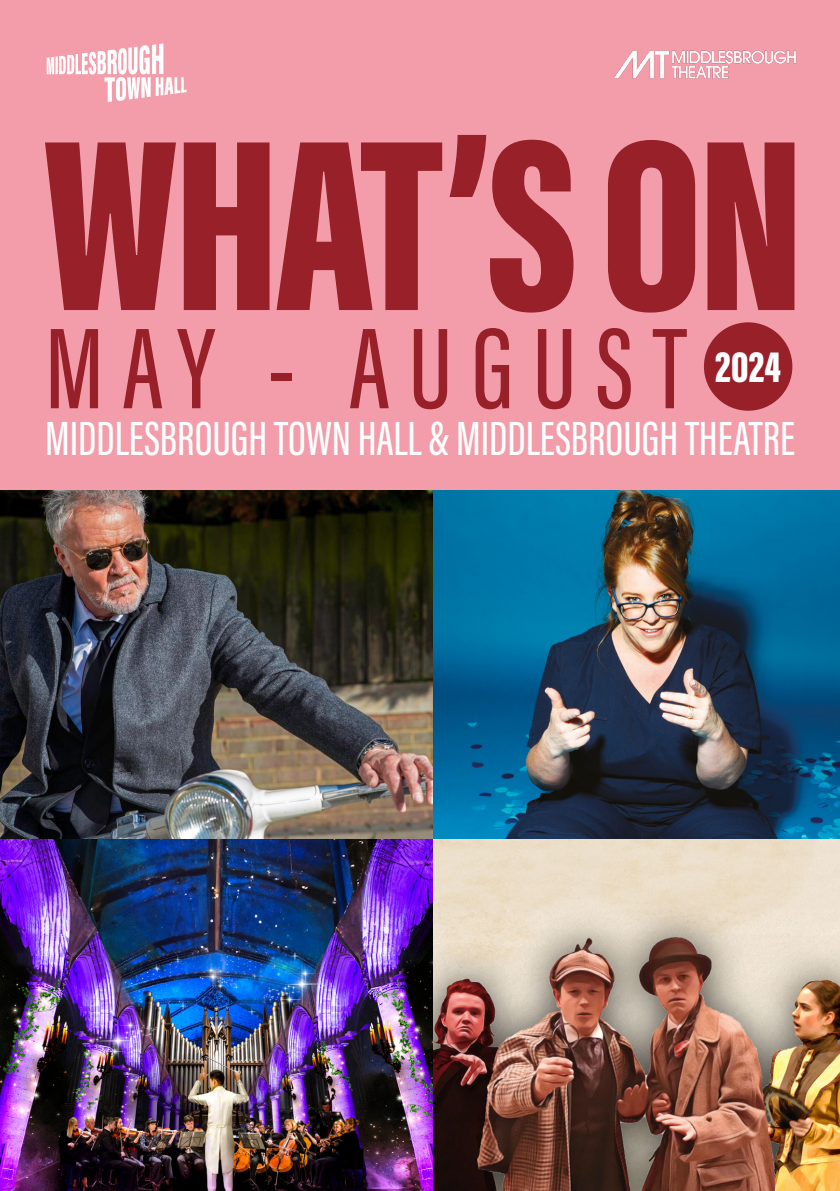
<style>
.page{position:relative;width:840px;height:1191px;background:#fff}
.page>*{position:absolute;margin:0;border:0;box-sizing:border-box;transform-origin:0 0}
.t1{font:900 251.2px "Acumin Pro Extra Cond";letter-spacing:-.02em;color:#972029}
.t2{font:500 118.6px "Acumin Pro Extra Cond";letter-spacing:.155em;color:#972029}
.t3{font:500 49.4px "Acumin Pro Extra Cond";color:#fff}
.t4{font:900 45.4px "Acumin Pro Extra Cond";color:#fff}
</style>
<div class="page">
<div style="left:0;top:0;width:839px;height:490px;background:#f39dab"></div>
<img style="left:0;top:490px;width:433px;height:349px">
<img style="left:433px;top:490px;width:406px;height:349px">
<svg style="left:47px;top:43px;width:139px;height:59px"></svg>
<img style="left:614px;top:50px;width:183px;height:29px">
<img style="left:0;top:839px;width:839px;height:352px">
<div style="left:703px;top:322px;width:89px;height:89px;background:#972029;border-radius:50%"></div>
<h1 class="t1" style="left:42px;top:71px;width:763px">WHAT’S ON</h1>
<h2 class="t2" style="left:45px;top:297px;width:642px">MAY - AUGUST</h2>
<p class="t4" style="left:714px;top:338px;width:67px">2024</p>
<p class="t3" style="left:45px;top:409px;width:750px">MIDDLESBROUGH TOWN HALL &amp; MIDDLESBROUGH THEATRE</p>
</div>
